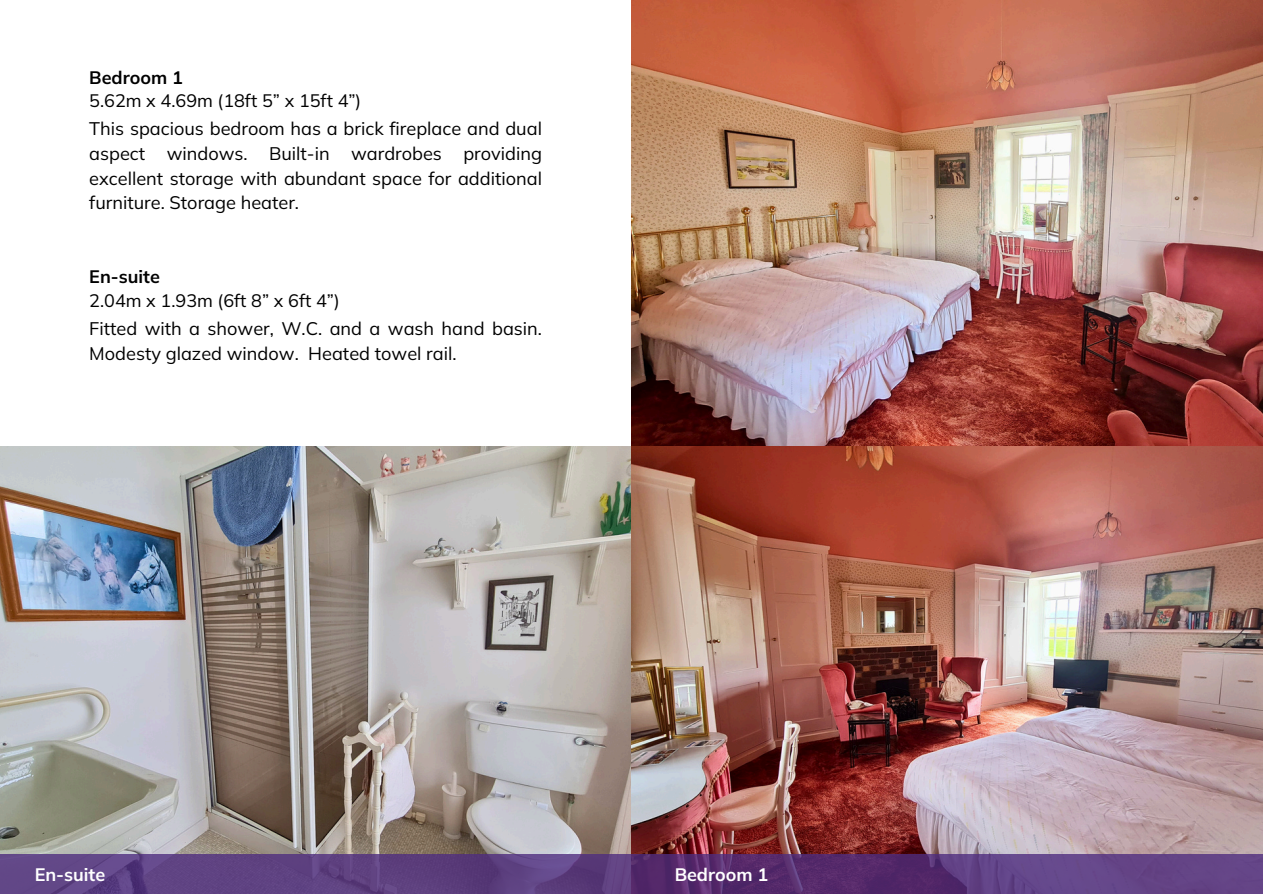
<style>
.page{position:relative;width:1263px;height:894px;background:#fff}
.page>*{position:absolute;margin:0;border:0;box-sizing:border-box;transform-origin:0 0}
.t1{font:18.15px/24.8px "Mulish";color:#000;text-align:justify}
.t2{font:18px "Mulish";color:#000}
.t3{font:700 18px "Mulish";color:#fff}
.t4{font:700 18px "Mulish";color:#000}
</style>
<div class="page">
<img style="left:631px;top:0;width:632px;height:853px">
<img style="left:0;top:446px;width:633px;height:407px">
<svg style="left:0;top:853px;width:1263px;height:40px;background:#5e3e7d"></svg>
<p class="t4" style="left:89px;top:65px;width:95px">Bedroom 1</p>
<p class="t2" style="left:89px;top:89px;width:274px">5.62m x 4.69m (18ft 5” x 15ft 4”)</p>
<p class="t1" style="left:89px;top:116px;width:454px">This spacious bedroom has a brick fireplace and dual aspect windows. Built-in wardrobes providing excellent storage with abundant space for additional furniture. Storage heater.</p>
<p class="t4" style="left:89px;top:265px;width:72px">En-suite</p>
<h1 class="t2" style="left:89px;top:289px;width:252px">2.04m x 1.93m (6ft 8” x 6ft 4”)</h1>
<p class="t1" style="left:89px;top:315px;width:454px">Fitted with a shower, W.C. and a wash hand basin.<br>Modesty glazed window. Heated towel rail.</p>
<h1 class="t3" style="left:35px;top:862px;width:72px">En-suite</h1>
<h1 class="t3" style="left:675px;top:862px;width:95px">Bedroom 1</h1>
</div>
